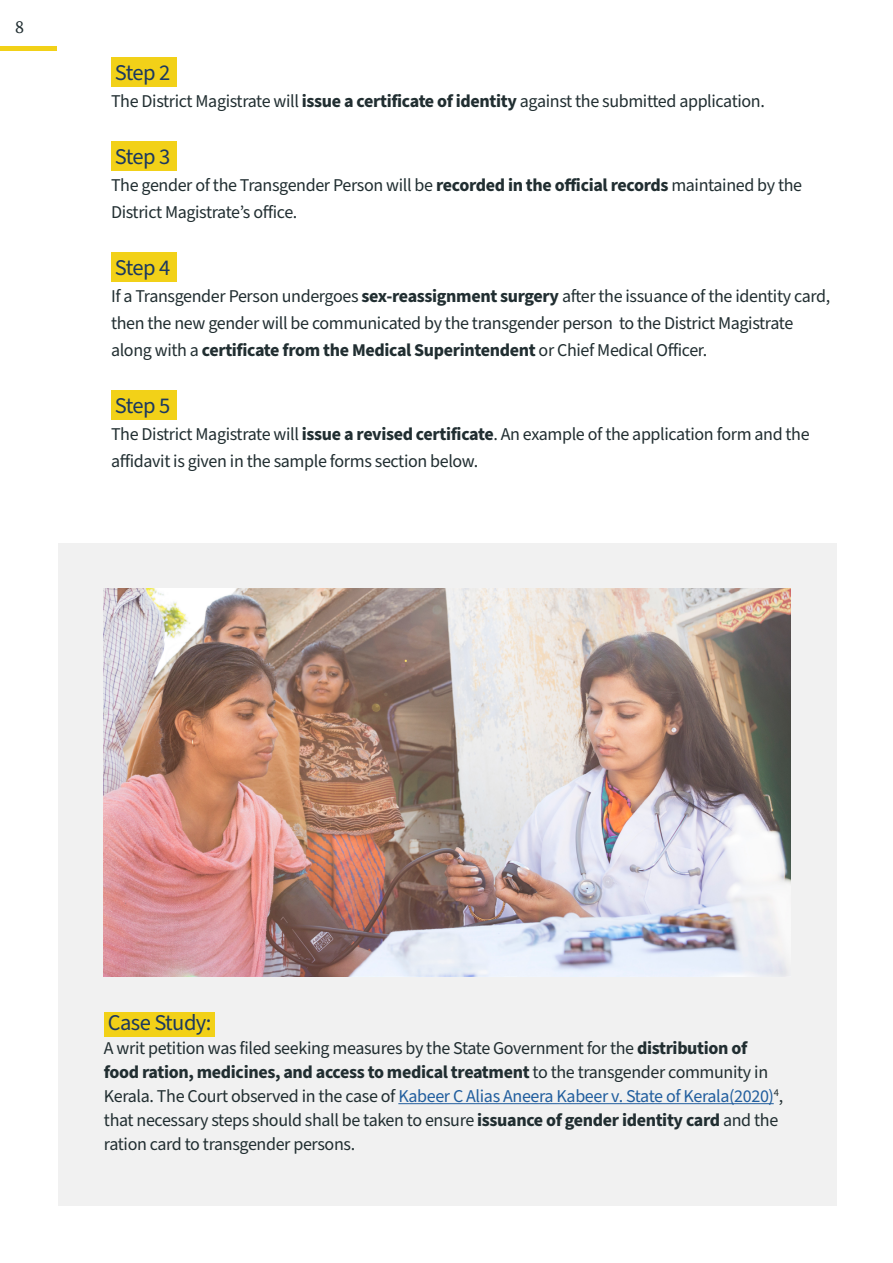
<style>
.page{position:relative;width:893px;height:1263px;background:#fff}
.page>*{position:absolute;margin:0;border:0;box-sizing:border-box;transform-origin:0 0}
.t1{font:22.5px "Source Sans Pro";letter-spacing:-.025em;color:#1b3860}
.t2{font:18px/24px "Source Sans Pro";letter-spacing:-.02em;color:#212e31}
.t3{font:18px "Source Serif Pro";color:#212e31}
.s1{font-weight:700}
.s2{color:#215e9e}
</style>
<div class="page">
<div style="left:0;top:46px;width:57px;height:5px;background:#f2d118"></div>
<div style="left:58px;top:544px;width:779px;height:662px;background:#f1f1f1"></div>
<div style="left:104px;top:1012px;width:110px;height:24px;background:#f2d118"></div>
<hr style="left:398px;top:1103px;width:376px;height:1px;background:#215e9e">
<div style="left:111px;top:141px;width:66px;height:30px;background:#f2d118"></div>
<div style="left:111px;top:253px;width:66px;height:29px;background:#f2d118"></div>
<div style="left:111px;top:390px;width:66px;height:29px;background:#f2d118"></div>
<div style="left:111px;top:57px;width:66px;height:29px;background:#f2d118"></div>
<img style="left:104px;top:589px;width:686px;height:387px">
<hr style="left:892px;top:343px;width:1px;height:920px;background:#f1f1f1">
<p class="t3" style="left:15px;top:15px;width:10px">8</p>
<p class="t1" style="left:115px;top:58px;width:57px">Step 2</p>
<p class="t2" style="left:111px;top:90px;width:655px">The District Magistrate will <span class="s1">issue a certificate of identity</span> against the submitted application.</p>
<p class="t1" style="left:115px;top:142px;width:57px">Step 3</p>
<p class="t2" style="left:111px;top:172px;width:693px;line-height:27px">The gender of the Transgender Person will be <span class="s1">recorded in the official records</span> maintained by the<br>District Magistrate’s office.</p>
<p class="t1" style="left:115px;top:253px;width:57px">Step 4</p>
<p class="t2" style="left:111px;top:283px;width:721px;line-height:27px">If a Transgender Person undergoes <span class="s1">sex-reassignment surgery</span> after the issuance of the identity card, then the new gender will be communicated by the transgender person to the District Magistrate along with a <span class="s1">certificate from the Medical Superintendent</span> or Chief Medical Officer.</p>
<p class="t1" style="left:115px;top:391px;width:57px">Step 5</p>
<p class="t2" style="left:111px;top:421px;width:700px;line-height:27px">The District Magistrate will <span class="s1">issue a revised certificate</span>. An example of the application form and the affidavit is given in the sample forms section below.</p>
<p class="t1" style="left:108px;top:1008px;width:105px">Case Study:</p>
<p class="t2" style="left:104px;top:1037px;width:681px">A writ petition was filed seeking measures by the State Government for the <span class="s1">distribution of food ration, medicines, and access to medical treatment</span> to the transgender community in Kerala. The Court observed in the case of <span class="s2">Kabeer C Alias Aneera Kabeer v. State of Kerala(2020)</span><sup>4</sup>, that necessary steps should shall be taken to ensure <span class="s1">issuance of gender identity card</span> and the ration card to transgender persons.</p>
</div>
